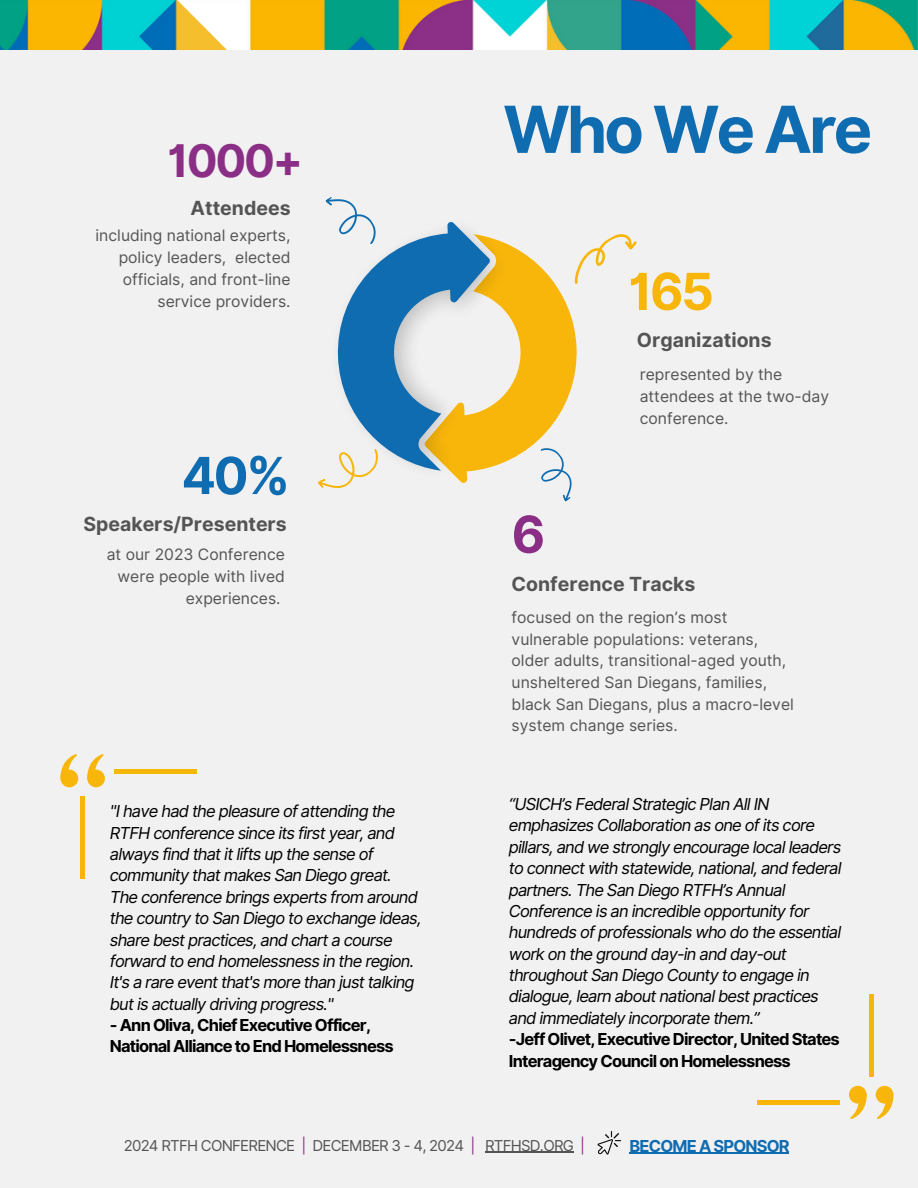
<style>
.page{position:relative;width:918px;height:1188px;background:#f1f1f1}
.page>*{position:absolute;margin:0;border:0;box-sizing:border-box;transform-origin:0 0}
.t1{font:700 64.8px "Inter";letter-spacing:-.05em;color:#106cb1}
.t2{font:700 51px "Inter";color:#f8b60b}
.t3{font:700 51px "Inter";color:#106cb1}
.t4{font:700 51px "Inter";color:#8b2f86}
.t5{font:700 45px "Inter";color:#8b2f86}
.t6{font:700 19.5px "Inter";color:#545454}
.t7{font:italic 16.5px/21.3px "Inter";letter-spacing:-.05em;color:#000}
.t8{font:700 16.5px/21.3px "Inter";letter-spacing:-.05em;color:#000}
.t9{font:700 16.5px "Inter";letter-spacing:-.05em;color:#106cb1}
.t10{font:15.75px/21.9px "Inter";color:#545454;text-align:right}
.t11{font:15px "Inter";letter-spacing:-.05em;color:#545454}
.s1{font-weight:700;font-style:normal}
.s2{color:#8b2f86}
</style>
<div class="page">
<img style="left:0;top:0;width:918px;height:50px">
<svg style="left:337px;top:222px;width:234px;height:261px"></svg>
<svg style="left:325px;top:197px;width:57px;height:58px"></svg>
<svg style="left:564px;top:228px;width:73px;height:56px"></svg>
<svg style="left:318px;top:433px;width:67px;height:55px"></svg>
<svg style="left:526px;top:442px;width:46px;height:60px"></svg>
<div style="left:87px;top:770px;width:18px;height:17px;background:#f8b60b;border-radius:50%"></div>
<svg style="left:87px;top:754px;width:17px;height:31px"></svg>
<div style="left:60px;top:770px;width:18px;height:17px;background:#f8b60b;border-radius:50%"></div>
<svg style="left:60px;top:754px;width:17px;height:31px"></svg>
<hr style="left:81px;top:797px;width:4px;height:82px;background:#f8b60b">
<hr style="left:114px;top:769px;width:82px;height:4px;background:#f8b60b">
<div style="left:849px;top:1086px;width:18px;height:18px;background:#f8b60b;border-radius:50%"></div>
<svg style="left:850px;top:1089px;width:17px;height:30px"></svg>
<div style="left:876px;top:1086px;width:17px;height:18px;background:#f8b60b;border-radius:50%"></div>
<svg style="left:877px;top:1089px;width:17px;height:30px"></svg>
<hr style="left:869px;top:995px;width:4px;height:81px;background:#f8b60b">
<hr style="left:758px;top:1100px;width:82px;height:4px;background:#f8b60b">
<svg style="left:598px;top:1131px;width:23px;height:24px"></svg>
<hr style="left:485px;top:1152px;width:88px;height:1px;background:#545454">
<hr style="left:629px;top:1153px;width:160px;height:1px;background:#106cb1">
<p class="t5" style="left:168px;top:133px;width:137px">1000+</p>
<p class="t6" style="left:191px;top:197px;width:101px">Attendees</p>
<p class="t10" style="left:96px;top:225px;width:197px">including national experts, policy leaders, elected officials, and front-line service providers.</p>
<h3 class="t3" style="left:181px;top:445px;width:110px">40%</h3>
<h6 class="t6" style="left:83px;top:512px;width:205px">Speakers/Presenters</h6>
<p class="t10" style="left:107px;top:544px;width:180px">at our 2023 Conference were people with lived experiences.</p>
<p class="t7" style="left:110px;top:801px;width:313px">"I have had the pleasure of attending the RTFH conference since its first year, and always find that it lifts up the sense of community that makes San Diego great.<br>The conference brings experts from around the country to San Diego to exchange ideas, share best practices, and chart a course forward to end homelessness in the region.<br>It's a rare event that's more than just talking but is actually driving progress."</p>
<p class="t8" style="left:110px;top:1014px;width:285px">- Ann Oliva, Chief Executive Officer,<br>National Alliance to End Homelessness</p>
<h2 class="t1" style="left:503px;top:91px;width:371px">Who We Are</h2>
<h1 class="t2" style="left:628px;top:261px;width:87px">165</h1>
<p class="t6" style="left:637px;top:328px;width:136px">Organizations</p>
<h4 class="t10" style="left:640px;top:363px;width:191px;text-align:left">represented by the attendees at the two-day conference.</h4>
<h2 class="t4" style="left:512px;top:504px;width:35px">6</h2>
<h4 class="t6" style="left:512px;top:572px;width:185px">Conference Tracks</h4>
<h6 class="t10" style="left:512px;top:607px;width:284px;text-align:left">focused on the region’s most vulnerable populations: veterans, older adults, transitional-aged youth, unsheltered San Diegans, families, black San Diegans, plus a macro-level system change series.</h6>
<h4 class="t7" style="left:509px;top:793px;width:334px">“USICH’s Federal Strategic Plan All IN emphasizes Collaboration as one of its core pillars, and we strongly encourage local leaders to connect with statewide, national, and federal partners. The San Diego RTFH’s Annual Conference is an incredible opportunity for hundreds of professionals who do the essential work on the ground day-in and day-out throughout San Diego County to engage in dialogue, learn about national best practices and immediately incorporate them.”<br><span class="s1">-Jeff Olivet, Executive Director, United States Interagency Council on Homelessness</span></h4>
<h6 class="t11" style="left:124px;top:1136px;width:463px">2024 RTFH CONFERENCE <span class="s2">|</span> DECEMBER 3 - 4, 2024 <span class="s2">|</span> RTFHSD.ORG <span class="s2">|</span></h6>
<h6 class="t9" style="left:629px;top:1136px;width:162px">BECOME A SPONSOR</h6>
</div>
